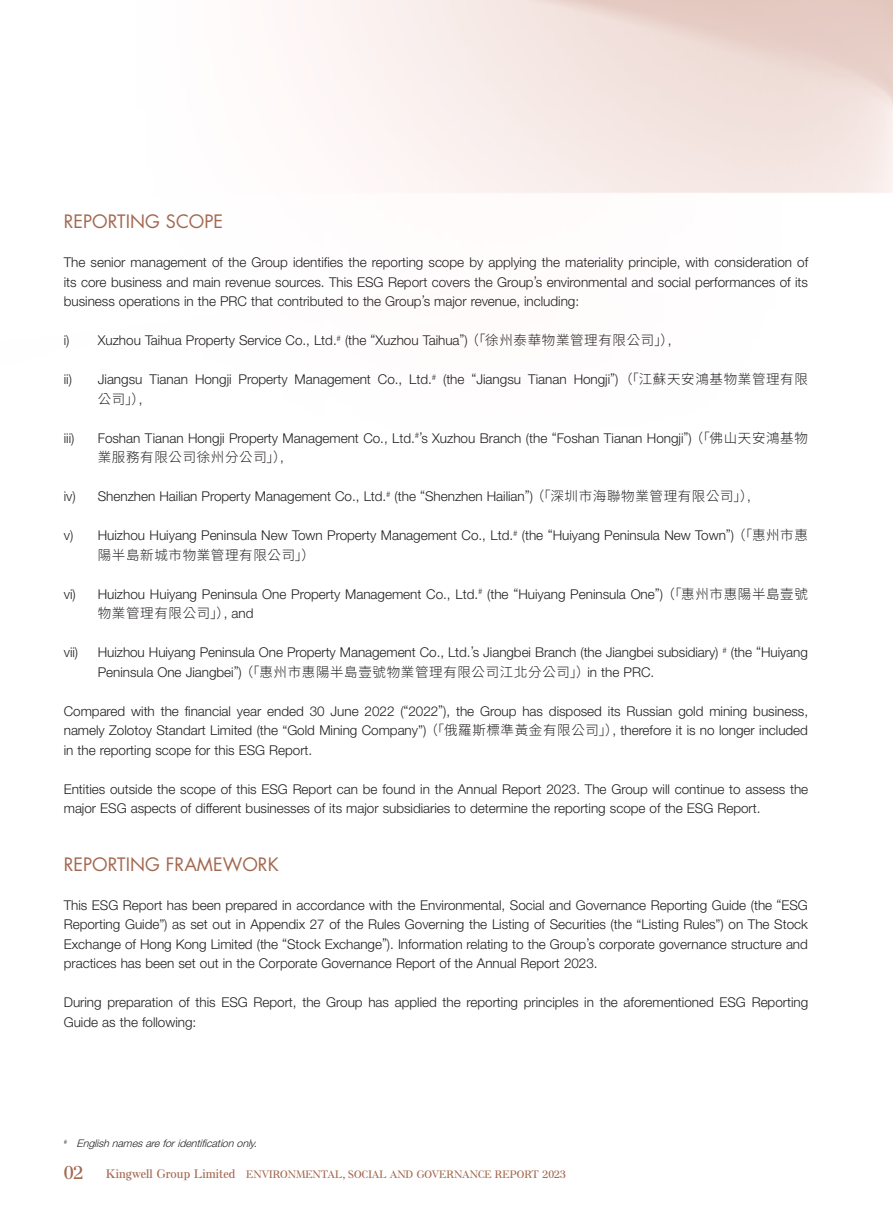
<style>
.page{position:relative;width:893px;height:1212px;background:#fff}
.page>*{position:absolute;margin:0;border:0;box-sizing:border-box;transform-origin:0 0}
.Heading_1{font:18px "Futura Std";color:#a36850}
.t1{font:600 18px "Else NPL Std";color:#a36850}
.Body_Text{font:300 13.5px/19.5px "Helvetica Neue LT Std";color:#231f20}
.t2{font:600 10.5px "Else NPL Std";letter-spacing:.01em;color:#a36850}
.Notes{font:italic 300 10.5px "Helvetica Neue LT Std";color:#231f20}
.s1{font-family:"Source Han Sans TC"}
.s2{font-size:12px}
</style>
<div class="page">
<p class="Heading_1" style="left:64px;top:210px;width:161px">REPORTING SCOPE</p>
<p class="Body_Text" style="left:64px;top:252px;width:746px;text-align:justify">The senior management of the Group identifies the reporting scope by applying the materiality principle, with consideration of its core business and main revenue sources. This ESG Report covers the Group’s environmental and social performances of its business operations in the PRC that contributed to the Group’s major revenue, including:</p>
<p class="Body_Text" style="left:64px;top:330px;width:612px">i) Xuzhou Taihua Property Service Co., Ltd.<sup>#</sup> (the “Xuzhou Taihua”) <span class="s1">（「徐州泰華物業管理有限公司」）</span>,</p>
<p class="Body_Text" style="left:98px;top:369px;width:712px;text-indent:-34px">ii) Jiangsu Tianan Hongji Property Management Co., Ltd.<sup>#</sup> (the “Jiangsu Tianan Hongji”) <span class="s1">（「江蘇天安鴻基物業管理有限公司」）</span>,</p>
<p class="Body_Text" style="left:64px;top:428px;width:12px">iii)</p>
<p class="Body_Text" style="left:98px;top:428px;width:712px">Foshan Tianan Hongji Property Management Co., Ltd.<sup>#</sup>’s Xuzhou Branch (the “Foshan Tianan Hongji”) <span class="s1">（「佛山天安鴻基物業服務有限公司徐州分公司」）</span>,</p>
<p class="Body_Text" style="left:64px;top:486px;width:691px">iv) Shenzhen Hailian Property Management Co., Ltd.<sup>#</sup> (the “Shenzhen Hailian”) <span class="s1">（「深圳市海聯物業管理有限公司」）</span>,</p>
<p class="Body_Text" style="left:98px;top:525px;width:712px;text-indent:-34px">v) Huizhou Huiyang Peninsula New Town Property Management Co., Ltd.<sup>#</sup> (the “Huiyang Peninsula New Town”) <span class="s1">（「惠州市惠陽半島新城市物業管理有限公司」）</span></p>
<p class="Body_Text" style="left:98px;top:584px;width:712px;text-indent:-34px">vi) Huizhou Huiyang Peninsula One Property Management Co., Ltd.<sup>#</sup> (the “Huiyang Peninsula One”) <span class="s1">（「惠州市惠陽半島壹號物業管理有限公司」）</span>, and</p>
<p class="Body_Text" style="left:64px;top:642px;width:16px">vii)</p>
<p class="Body_Text" style="left:98px;top:642px;width:712px">Huizhou Huiyang Peninsula One Property Management Co., Ltd.’s Jiangbei Branch (the Jiangbei subsidiary) <sup>#</sup> (the “Huiyang<br>Peninsula One Jiangbei”) <span class="s1">（「惠州市惠陽半島壹號物業管理有限公司江北分公司」）</span>in the PRC.</p>
<p class="Body_Text" style="left:64px;top:701px;width:746px;text-align:justify">Compared with the financial year ended 30 June 2022 (“2022”), the Group has disposed its Russian gold mining business, namely Zolotoy Standart Limited (the “Gold Mining Company”) <span class="s1">（「俄羅斯標準黃金有限公司」）</span>, therefore it is no longer included in the reporting scope for this ESG Report.</p>
<p class="Body_Text" style="left:64px;top:779px;width:746px">Entities outside the scope of this ESG Report can be found in the Annual Report 2023. The Group will continue to assess the major ESG aspects of different businesses of its major subsidiaries to determine the reporting scope of the ESG Report.</p>
<p class="Heading_1" style="left:64px;top:853px;width:216px">REPORTING FRAMEWORK</p>
<p class="Body_Text" style="left:64px;top:895px;width:746px;text-align:justify">This ESG Report has been prepared in accordance with the Environmental, Social and Governance Reporting Guide (the “ESG Reporting Guide”) as set out in Appendix 27 of the Rules Governing the Listing of Securities (the “Listing Rules”) on The Stock Exchange of Hong Kong Limited (the “Stock Exchange”). Information relating to the Group’s corporate governance structure and practices has been set out in the Corporate Governance Report of the Annual Report 2023.</p>
<p class="Body_Text" style="left:64px;top:993px;width:746px">During preparation of this ESG Report, the Group has applied the reporting principles in the aforementioned ESG Reporting<br>Guide as the following:</p>
<p class="Notes" style="left:64px;top:1137px;width:198px"><sup>#</sup> Englishnamesareforidentificationonly.</p>
<h1 class="t1" style="left:64px;top:1161px;width:21px">02</h1>
<p class="t2" style="left:106px;top:1168px;width:461px"><span class="s2">Kingwell Group Limited</span> ENVIRONMENTAL, SOCIAL AND GOVERNANCE REPORT 2023</p>
</div>
